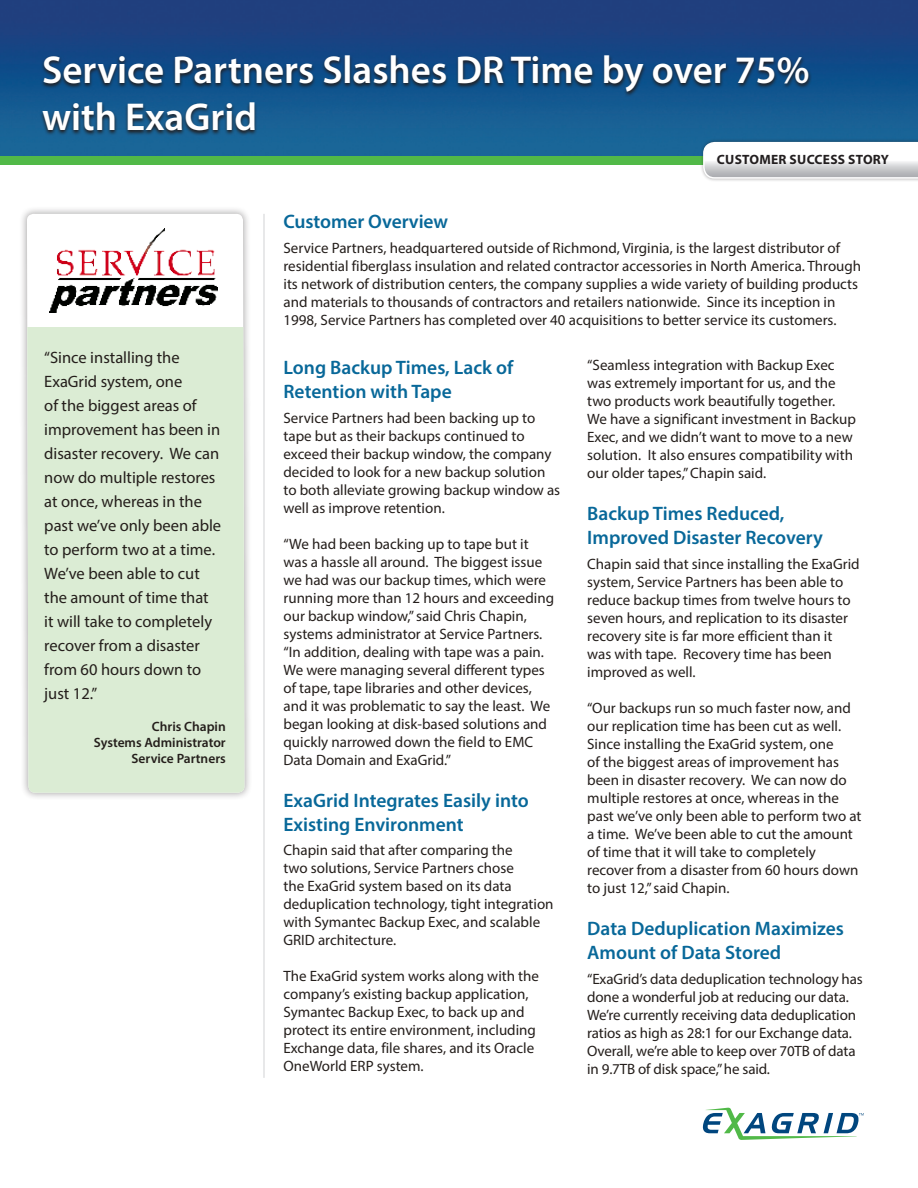
<style>
.page{position:relative;width:918px;height:1188px;background:#fff}
.page>*{position:absolute;margin:0;border:0;box-sizing:border-box;transform-origin:0 0}
.Headline{font:600 39px/46.8px "Myriad Pro";color:#fff}
.Blue_Paragraph_heade{font:600 19.5px/24px "Myriad Pro";color:#086899}
.Customer_Quote{font:16.5px/24px "Myriad Pro";color:#241e1b}
.Body_Copy{font:15px/18px "Myriad Pro";color:#241e1b}
.Quote_Author{font:600 13.5px "Myriad Pro";color:#241e1b}
.t1{font:700 13.5px "Myriad Pro";letter-spacing:.02em;color:#231f20}
</style>
<div class="page">
<img style="left:0;top:0;width:918px;height:156px">
<div style="left:0;top:156px;width:918px;height:8px;background:#51b948"></div>
<div style="left:700px;top:139px;width:218px;height:43px;background:#231f20;opacity:.4"></div>
<svg style="left:703px;top:142px;width:215px;height:37px"></svg>
<svg style="left:702px;top:1107px;width:162px;height:33px"></svg>
<div style="left:19px;top:206px;width:233px;height:595px;background:#231f20;opacity:.4"></div>
<svg style="left:27px;top:214px;width:217px;height:113px"></svg>
<div style="left:27px;top:327px;width:217px;height:466px;background:#dbecd4"></div>
<svg style="left:39px;top:55px;width:773px;height:81px;background:#154e7d"></svg>
<hr style="left:264px;top:214px;width:1px;height:864px;background:#d1d2d4">
<img style="left:49px;top:228px;width:168px;height:84px">
<p class="Headline" style="left:42px;top:46px;width:769px">Service Partners Slashes DR Time by over 75% with ExaGrid</p>
<p class="t1" style="left:717px;top:151px;width:174px">CUSTOMER SUCCESS STORY</p>
<p class="Customer_Quote" style="left:44px;top:345px;width:178px">“Since installing the<br>ExaGrid system, one<br>of the biggest areas of improvement has been in disaster recovery. We can now do multiple restores at once, whereas in the past we’ve only been able to perform two at a time.<br>We’ve been able to cut the amount of time that it will take to completely recover from a disaster from 60 hours down to just 12.”</p>
<p class="Quote_Author" style="left:152px;top:718px;width:75px">Chris Chapin</p>
<p class="Quote_Author" style="left:94px;top:734px;width:133px">Systems Administrator</p>
<p class="Quote_Author" style="left:132px;top:750px;width:96px">Service Partners</p>
<p class="Blue_Paragraph_heade" style="left:284px;top:209px;width:166px">Customer Overview</p>
<p class="Body_Copy" style="left:284px;top:239px;width:579px">Service Partners, headquartered outside of Richmond, Virginia, is the largest distributor of residential fiberglass insulation and related contractor accessories in North America. Through its network of distribution centers, the company supplies a wide variety of building products and materials to thousands of contractors and retailers nationwide. Since its inception in 1998, Service Partners has completed over 40 acquisitions to better service its customers.</p>
<p class="Blue_Paragraph_heade" style="left:284px;top:355px;width:231px">Long Backup Times, Lack of<br>Retention with Tape</p>
<p class="Body_Copy" style="left:284px;top:408px;width:278px">Service Partners had been backing up to tape but as their backups continued to exceed their backup window, the company decided to look for a new backup solution to both alleviate growing backup window as well as improve retention.</p>
<p class="Body_Copy" style="left:284px;top:534px;width:272px">“We had been backing up to tape but it was a hassle all around. The biggest issue we had was our backup times, which were running more than 12 hours and exceeding our backup window,” said Chris Chapin, systems administrator at Service Partners. “In addition, dealing with tape was a pain.<br>We were managing several different types of tape, tape libraries and other devices, and it was problematic to say the least. We began looking at disk-based solutions and quickly narrowed down the field to EMC Data Domain and ExaGrid.”</p>
<p class="Blue_Paragraph_heade" style="left:284px;top:788px;width:247px">ExaGrid Integrates Easily into<br>Existing Environment</p>
<p class="Body_Copy" style="left:284px;top:841px;width:272px">Chapin said that after comparing the<br>two solutions, Service Partners chose<br>the ExaGrid system based on its data deduplication technology, tight integration with Symantec Backup Exec, and scalable GRID architecture.</p>
<p class="Body_Copy" style="left:284px;top:967px;width:257px">The ExaGrid system works along with the company’s existing backup application, Symantec Backup Exec, to back up and protect its entire environment, including Exchange data, file shares, and its Oracle OneWorld ERP system.</p>
<p class="Body_Copy" style="left:587px;top:356px;width:270px">“Seamless integration with Backup Exec was extremely important for us, and the two products work beautifully together.<br>We have a significant investment in Backup Exec, and we didn’t want to move to a new solution. It also ensures compatibility with our older tapes,” Chapin said.</p>
<p class="Blue_Paragraph_heade" style="left:587px;top:501px;width:237px">Backup Times Reduced,<br>Improved Disaster Recovery</p>
<p class="Body_Copy" style="left:587px;top:555px;width:274px">Chapin said that since installing the ExaGrid system, Service Partners has been able to reduce backup times from twelve hours to seven hours, and replication to its disaster recovery site is far more efficient than it was with tape. Recovery time has been improved as well.</p>
<p class="Body_Copy" style="left:587px;top:699px;width:276px">“Our backups run so much faster now, and our replication time has been cut as well.<br>Since installing the ExaGrid system, one<br>of the biggest areas of improvement has been in disaster recovery. We can now do multiple restores at once, whereas in the past we’ve only been able to perform two at a time. We’ve been able to cut the amount of time that it will take to completely recover from a disaster from 60 hours down to just 12,” said Chapin.</p>
<p class="Blue_Paragraph_heade" style="left:587px;top:916px;width:258px">Data Deduplication Maximizes<br>Amount of Data Stored</p>
<p class="Body_Copy" style="left:587px;top:970px;width:277px">“ExaGrid’s data deduplication technology has done a wonderful job at reducing our data.<br>We’re currently receiving data deduplication ratios as high as 28:1 for our Exchange data.<br>Overall, we’re able to keep over 70TB of data in 9.7TB of disk space,” he said.</p>
</div>
